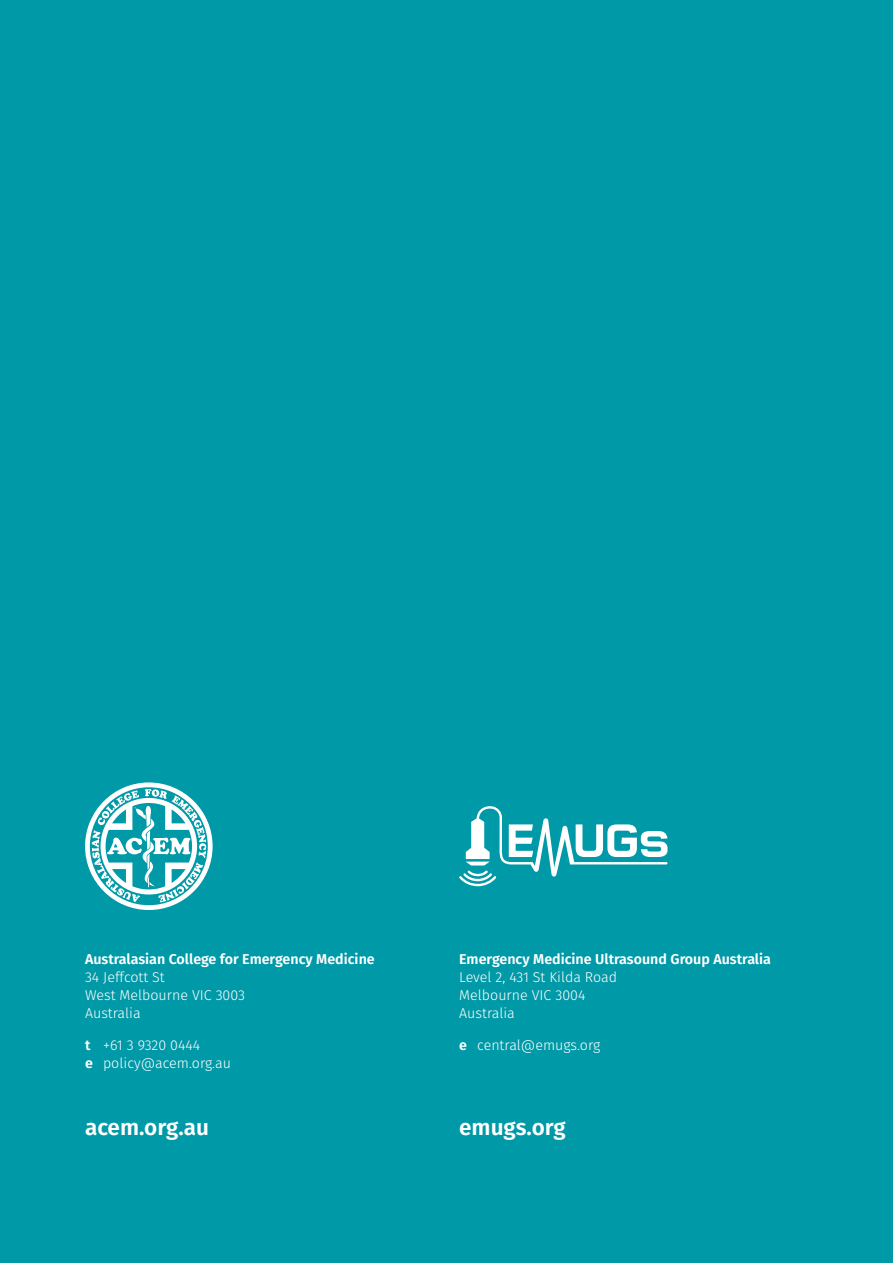
<style>
.page{position:relative;width:893px;height:1263px;background:#0099a7}
.page>*{position:absolute;margin:0;border:0;box-sizing:border-box;transform-origin:0 0}
.t1{font:600 22.5px "Fira Sans";color:#fff}
.t2{font:300 14.25px/18px "Fira Sans";color:#fff}
.t3{font:600 14.25px "Fira Sans";color:#fff}
.s1{font-weight:600}
</style>
<div class="page">
<svg style="left:85px;top:782px;width:128px;height:128px"></svg>
<svg style="left:459px;top:806px;width:208px;height:80px"></svg>
<p class="t3" style="left:85px;top:947px;width:291px">Australasian College for Emergency Medicine</p>
<p class="t2" style="left:85px;top:968px;width:162px">34 Jeffcott St<br>West Melbourne VIC 3003<br>Australia</p>
<p class="t2" style="left:85px;top:1035px;width:148px"><span class="s1">t</span> +61 3 9320 0444<br><span class="s1">e</span> policy@acem.org.au</p>
<p class="t3" style="left:459px;top:947px;width:313px">Emergency Medicine Ultrasound Group Australia</p>
<p class="t2" style="left:459px;top:968px;width:159px">Level 2, 431 St Kilda Road<br>Melbourne VIC 3004<br>Australia</p>
<p class="t2" style="left:459px;top:1035px;width:143px"><span class="s1">e</span> central@emugs.org</p>
<h1 class="t1" style="left:85px;top:1109px;width:125px">acem.org.au</h1>
<h1 class="t1" style="left:459px;top:1109px;width:108px">emugs.org</h1>
</div>
